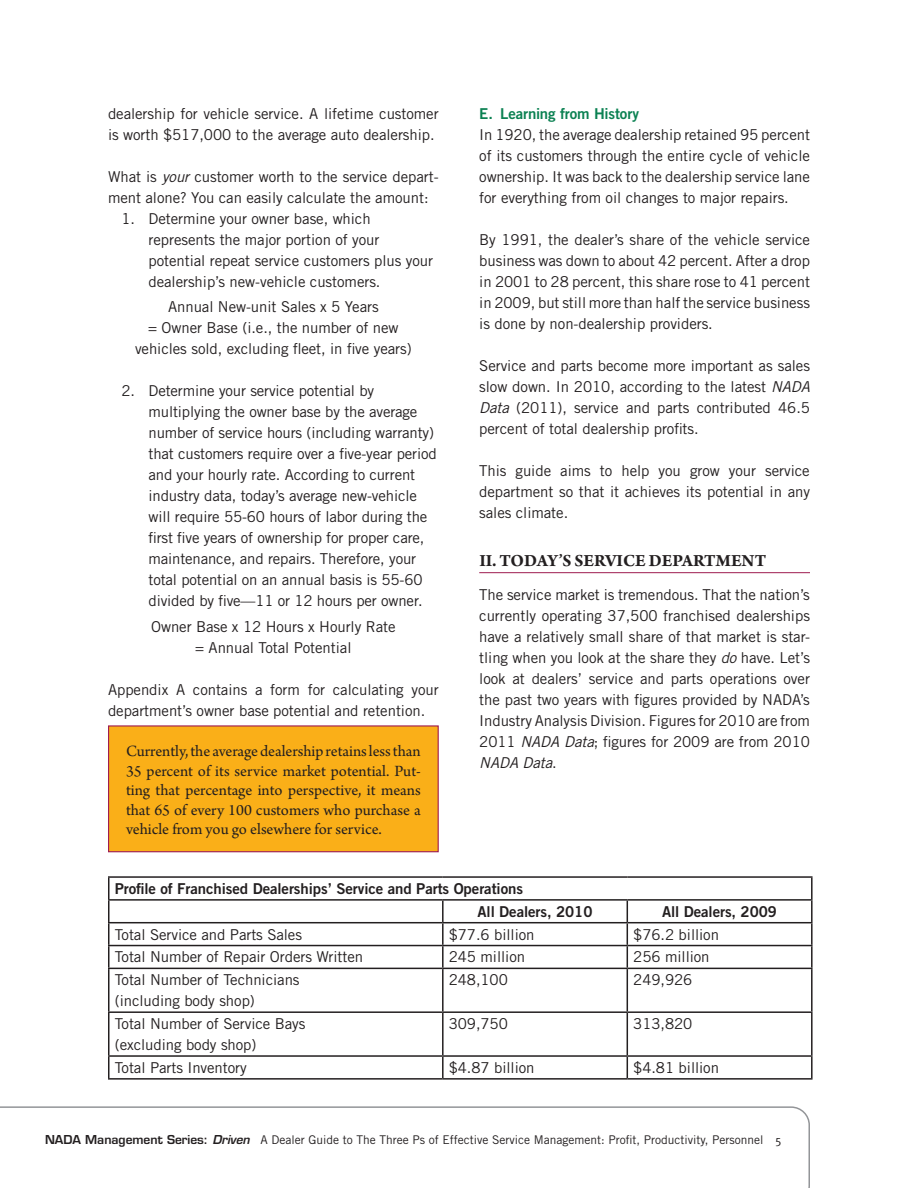
<style>
.page{position:relative;width:918px;height:1188px;background:#fff}
.page>*{position:absolute;margin:0;border:0;box-sizing:border-box;transform-origin:0 0}
._1Roman_Numerals{font:700 18px "Arno Pro";color:#231f20}
._5Colored_box_Text{font:16.5px/19.5px "Arno Pro";color:#231f20;text-align:justify}
.BodyText_TradeGothic{font:15px/21px "Trade Gothic LT Std";letter-spacing:-.005em;color:#231f20}
._4Bullet_list{font:15px/21px "Trade Gothic LT Std";letter-spacing:-.01em;color:#231f20}
.Formula{font:15px/21px "Trade Gothic LT Std";letter-spacing:-.005em;color:#231f20;text-align:center}
.BodyText_TradeGothic-2{font:15px "Trade Gothic LT Std Bd 2";letter-spacing:-.005em;color:#231f20}
._2Alpha_Subheads{font:15px "Trade Gothic LT Std Bd 2";letter-spacing:-.01em;color:#0b8152}
.t1{font:12px "Trade Gothic LT Std";color:#231f20}
.s1{font-style:italic}
.s2{font-family:"Eurostile LT Std";font-weight:600}
.s3{font-family:"Eurostile LT Std";font-weight:600;font-style:italic}
.s4{font-family:"Meta Normal"}
</style>
<div class="page">
<svg style="left:0;top:1106px;width:810px;height:82px"></svg>
<div style="left:108px;top:725px;width:331px;height:127px;background:#faaf18;border:1px solid #9e1c50"></div>
<hr style="left:479px;top:572px;width:331px;height:1px;background:#9e1c50">
<hr style="left:108px;top:876px;width:335px;height:2px;background:#231f20">
<hr style="left:108px;top:878px;width:2px;height:21px;background:#231f20">
<hr style="left:443px;top:876px;width:184px;height:2px;background:#231f20">
<hr style="left:627px;top:876px;width:186px;height:2px;background:#231f20">
<hr style="left:811px;top:878px;width:2px;height:21px;background:#231f20">
<hr style="left:108px;top:899px;width:335px;height:2px;background:#231f20">
<hr style="left:108px;top:901px;width:2px;height:21px;background:#231f20">
<hr style="left:443px;top:899px;width:184px;height:2px;background:#231f20">
<hr style="left:442px;top:901px;width:2px;height:21px;background:#231f20">
<hr style="left:627px;top:899px;width:186px;height:2px;background:#231f20">
<hr style="left:811px;top:901px;width:2px;height:21px;background:#231f20">
<hr style="left:108px;top:922px;width:335px;height:1px;background:#231f20">
<hr style="left:108px;top:923px;width:2px;height:22px;background:#231f20">
<hr style="left:443px;top:922px;width:184px;height:1px;background:#231f20">
<hr style="left:442px;top:923px;width:2px;height:22px;background:#231f20">
<hr style="left:627px;top:922px;width:186px;height:1px;background:#231f20">
<hr style="left:811px;top:923px;width:2px;height:22px;background:#231f20">
<hr style="left:108px;top:945px;width:335px;height:1px;background:#231f20">
<hr style="left:108px;top:946px;width:2px;height:22px;background:#231f20">
<hr style="left:443px;top:945px;width:184px;height:1px;background:#231f20">
<hr style="left:442px;top:946px;width:2px;height:22px;background:#231f20">
<hr style="left:627px;top:945px;width:186px;height:1px;background:#231f20">
<svg style="left:627px;top:901px;width:1px;height:67px"></svg>
<hr style="left:811px;top:946px;width:2px;height:22px;background:#231f20">
<hr style="left:108px;top:968px;width:335px;height:1px;background:#231f20">
<hr style="left:108px;top:969px;width:2px;height:42px;background:#231f20">
<hr style="left:443px;top:968px;width:184px;height:1px;background:#231f20">
<hr style="left:442px;top:969px;width:2px;height:42px;background:#231f20">
<hr style="left:627px;top:968px;width:186px;height:1px;background:#231f20">
<hr style="left:627px;top:969px;width:1px;height:42px;background:#231f20">
<hr style="left:811px;top:969px;width:2px;height:42px;background:#231f20">
<hr style="left:108px;top:1011px;width:335px;height:2px;background:#231f20">
<hr style="left:108px;top:1013px;width:2px;height:42px;background:#231f20">
<hr style="left:443px;top:1011px;width:184px;height:2px;background:#231f20">
<hr style="left:442px;top:1013px;width:2px;height:42px;background:#231f20">
<hr style="left:627px;top:1011px;width:186px;height:2px;background:#231f20">
<hr style="left:627px;top:1013px;width:1px;height:42px;background:#231f20">
<hr style="left:811px;top:1013px;width:2px;height:42px;background:#231f20">
<hr style="left:108px;top:1055px;width:335px;height:2px;background:#231f20">
<hr style="left:108px;top:1057px;width:2px;height:21px;background:#231f20">
<hr style="left:443px;top:1055px;width:184px;height:2px;background:#231f20">
<hr style="left:442px;top:1057px;width:2px;height:21px;background:#231f20">
<hr style="left:627px;top:1055px;width:186px;height:2px;background:#231f20">
<svg style="left:627px;top:1057px;width:1px;height:21px"></svg>
<hr style="left:811px;top:1057px;width:2px;height:21px;background:#231f20">
<hr style="left:108px;top:1078px;width:335px;height:2px;background:#231f20">
<hr style="left:443px;top:1078px;width:184px;height:2px;background:#231f20">
<hr style="left:627px;top:1078px;width:186px;height:2px;background:#231f20">
<p class="BodyText_TradeGothic" style="left:108px;top:103px;width:332px">dealership for vehicle service. A lifetime customer is worth $517,000 to the average auto dealership.</p>
<p class="BodyText_TradeGothic" style="left:108px;top:166px;width:332px">What is <span class="s1">your</span> customer worth to the service depart&shy;ment alone? You can easily calculate the amount:</p>
<p class="_4Bullet_list" style="left:148px;top:208px;width:286px;text-indent:-27px">1. Determine your owner base, which represents the major portion of your potential repeat service customers plus your dealership’s new-vehicle customers.</p>
<p class="Formula" style="left:135px;top:296px;width:278px">Annual New-unit Sales x 5 Years<br>= Owner Base (i.e., the number of new vehicles sold, excluding fleet, in five years)</p>
<p class="_4Bullet_list" style="left:148px;top:380px;width:290px;text-indent:-27px">2. Determine your service potential by multiplying the owner base by the average number of service hours (including warranty) that customers require over a five-year period and your hourly rate. According to current industry data, today’s average new-vehicle will require 55-60 hours of labor during the first five years of ownership for proper care, maintenance, and repairs. Therefore, your total potential on an annual basis is 55-60 divided by five—11 or 12 hours per owner.</p>
<p class="Formula" style="left:151px;top:616px;width:246px">Owner Base x 12 Hours x Hourly Rate = Annual Total Potential</p>
<p class="BodyText_TradeGothic" style="left:108px;top:679px;width:332px">Appendix A contains a form for calculating your department’s owner base potential and retention.</p>
<p class="_5Colored_box_Text" style="left:126px;top:742px;width:296px">Currently, the average dealership retains less than 35 percent of its service market potential. Put&shy;ting that percentage into perspective, it means that 65 of every 100 customers who purchase a vehicle from you go elsewhere for service.</p>
<p class="_2Alpha_Subheads" style="left:479px;top:104px;width:161px">E. Learning from History</p>
<p class="BodyText_TradeGothic" style="left:479px;top:124px;width:332px;text-align:justify">In 1920, the average dealership retained 95 percent of its customers through the entire cycle of vehicle ownership. It was back to the dealership service lane for everything from oil changes to major repairs.</p>
<p class="BodyText_TradeGothic" style="left:479px;top:229px;width:332px;text-align:justify">By 1991, the dealer’s share of the vehicle service business was down to about 42 percent. After a drop in 2001 to 28 percent, this share rose to 41 percent in 2009, but still more than half the service business is done by non-dealership providers.</p>
<p class="BodyText_TradeGothic" style="left:479px;top:355px;width:332px;text-align:justify">Service and parts become more important as sales slow down. In 2010, according to the latest <span class="s1">NADA Data</span> (2011), service and parts contributed 46.5 percent of total dealership profits.</p>
<p class="BodyText_TradeGothic" style="left:479px;top:460px;width:332px;text-align:justify">This guide aims to help you grow your service department so that it achieves its potential in any sales climate.</p>
<p class="_1Roman_Numerals" style="left:479px;top:550px;width:288px">II. TODAY’S SERVICE DEPARTMENT</p>
<p class="BodyText_TradeGothic" style="left:479px;top:584px;width:332px;text-align:justify">The service market is tremendous. That the nation’s currently operating 37,500 franchised dealerships have a relatively small share of that market is star&shy;tling when you look at the share they <span class="s1">do</span> have. Let’s look at dealers’ service and parts operations over the past two years with figures provided by NADA’s Industry Analysis Division. Figures for 2010 are from 2011 <span class="s1">NADA Data</span>; figures for 2009 are from 2010<br><span class="s1">NADA Data</span>.</p>
<p class="BodyText_TradeGothic-2" style="left:115px;top:879px;width:410px">Profile of Franchised Dealerships’ Service and Parts Operations</p>
<p class="BodyText_TradeGothic-2" style="left:478px;top:902px;width:117px">All Dealers, 2010</p>
<p class="BodyText_TradeGothic-2" style="left:662px;top:902px;width:117px">All Dealers, 2009</p>
<p class="BodyText_TradeGothic" style="left:115px;top:924px;width:189px">Total Service and Parts Sales</p>
<p class="BodyText_TradeGothic" style="left:449px;top:924px;width:87px">$77.6 billion</p>
<p class="BodyText_TradeGothic" style="left:633px;top:924px;width:87px">$76.2 billion</p>
<p class="BodyText_TradeGothic" style="left:115px;top:946px;width:250px">Total Number of Repair Orders Written</p>
<p class="BodyText_TradeGothic" style="left:449px;top:946px;width:78px">245 million</p>
<p class="BodyText_TradeGothic" style="left:633px;top:946px;width:78px">256 million</p>
<p class="BodyText_TradeGothic" style="left:115px;top:969px;width:186px">Total Number of Technicians (including body shop)</p>
<p class="BodyText_TradeGothic" style="left:449px;top:969px;width:61px">248,100</p>
<p class="BodyText_TradeGothic" style="left:633px;top:969px;width:61px">249,926</p>
<p class="BodyText_TradeGothic" style="left:115px;top:1013px;width:192px">Total Number of Service Bays (excluding body shop)</p>
<p class="BodyText_TradeGothic" style="left:449px;top:1013px;width:61px">309,750</p>
<p class="BodyText_TradeGothic" style="left:633px;top:1013px;width:61px">313,820</p>
<p class="BodyText_TradeGothic" style="left:115px;top:1057px;width:134px">Total Parts Inventory</p>
<p class="BodyText_TradeGothic" style="left:449px;top:1057px;width:87px">$4.87 billion</p>
<p class="BodyText_TradeGothic" style="left:633px;top:1057px;width:87px">$4.81 billion</p>
<p class="t1" style="left:45px;top:1132px;width:738px"><span class="s2">NADA Management Series:</span> <span class="s3">Driven</span> A Dealer Guide to The Three Ps of Effective Service Management: Profit, Productivity, Personnel <span class="s4">5</span></p>
</div>
